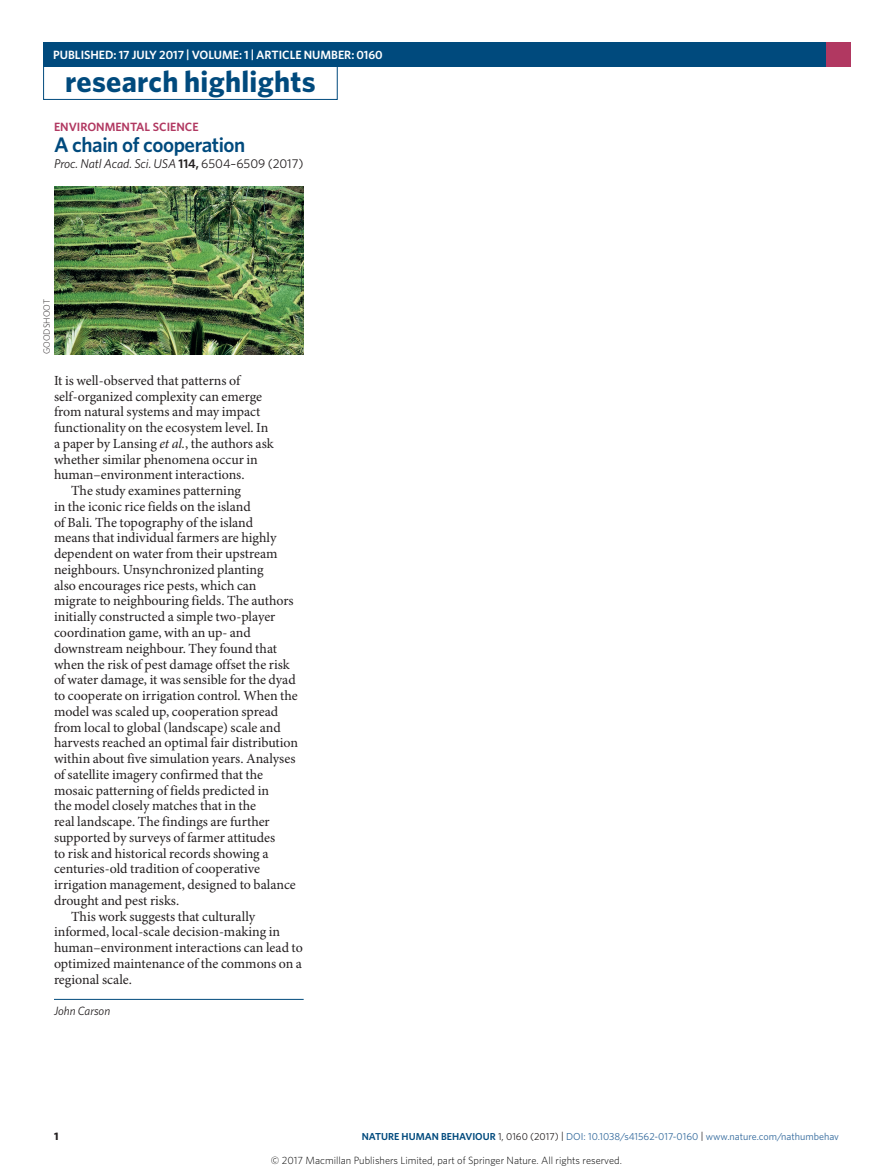
<style>
.page{position:relative;width:893px;height:1174px;background:#fff}
.page>*{position:absolute;margin:0;border:0;box-sizing:border-box;transform-origin:0 0}
.t1{font:700 30px "Whitney";letter-spacing:.01em;color:#004a7d}
.Title{font:600 21px "Whitney";letter-spacing:-.02em;color:#004a7d}
.Body_text{font:13.95px/15.8px "Minion Pro";color:#231f20}
.Body_first{font:13.95px/15.8px "Minion Pro";color:#231f20}
.Journal_DOI_ref{font:italic 12.75px "Whitney";color:#231f20}
.t2{font:600 12px "Whitney";color:#fff}
.Subject{font:600 12px "Whitney";color:#b13861}
.Author_information{font:italic 12px "Whitney";color:#231f20}
.t3{font:700 10.8px "Whitney";color:#231f20}
.t4{font:300 10.5px "Whitney";color:#000}
.t5{font:10.2px "Whitney";color:#2f679b}
.Picture_credit{font:300 9px "Whitney";color:#231f20}
.s1{font-weight:600;font-style:normal}
.s2{font-style:normal}
.s3{font-style:italic}
.s4{font-weight:600;color:#004a7d}
.s5{color:#231f20}
</style>
<div class="page">
<div style="left:43px;top:66px;width:295px;height:34px;border:1px solid #004a7d"></div>
<div style="left:43px;top:43px;width:806px;height:24px;background:#004a7d"></div>
<div style="left:826px;top:43px;width:24px;height:24px;background:#b13861"></div>
<hr style="left:54px;top:999px;width:250px;height:1px;background:#004a7d">
<img style="left:54px;top:187px;width:250px;height:167px">
<p class="t2" style="left:53px;top:47px;width:331px">PUBLISHED: 17 JULY 2017 | VOLUME: 1 | ARTICLE NUMBER: 0160</p>
<h1 class="t1" style="left:65px;top:61px;width:252px">research highlights</h1>
<p class="Subject" style="left:54px;top:119px;width:146px">ENVIRONMENTAL SCIENCE</p>
<p class="Title" style="left:54px;top:131px;width:193px">A chain of cooperation</p>
<p class="Journal_DOI_ref" style="left:54px;top:155px;width:251px">Proc. Natl Acad. Sci. USA <span class="s1">114,</span> <span class="s2">6504–6509 (2017)</span></p>
<p class="Picture_credit" style="left:41px;top:354px;width:56px;rotate:-90deg">GOODSHOOT</p>
<p class="Body_first" style="left:54px;top:373px;width:221px">It is well-observed that patterns of self-organized complexity can emerge from natural systems and may impact functionality on the ecosystem level. In a paper by Lansing <span class="s3">et al.</span>, the authors ask whether similar phenomena occur in human–environment interactions.</p>
<p class="Body_text" style="left:54px;top:483px;width:246px;text-indent:17px">The study examines patterning<br>in the iconic rice fields on the island<br>of Bali. The topography of the island<br>means that individual farmers are highly dependent on water from their upstream neighbours. Unsynchronized planting<br>also encourages rice pests, which can migrate to neighbouring fields. The authors initially constructed a simple two-player coordination game, with an up- and downstream neighbour. They found that when the risk of pest damage offset the risk of water damage, it was sensible for the dyad to cooperate on irrigation control. When the model was scaled up, cooperation spread from local to global (landscape) scale and harvests reached an optimal fair distribution within about five simulation years. Analyses of satellite imagery confirmed that the mosaic patterning of fields predicted in<br>the model closely matches that in the<br>real landscape. The findings are further supported by surveys of farmer attitudes<br>to risk and historical records showing a centuries-old tradition of cooperative irrigation management, designed to balance drought and pest risks.</p>
<p class="Body_text" style="left:54px;top:908px;width:250px;text-indent:17px">This work suggests that culturally informed, local-scale decision-making in human–environment interactions can lead to optimized maintenance of the commons on a regional scale.</p>
<p class="Author_information" style="left:54px;top:1003px;width:58px">John Carson</p>
<p class="t3" style="left:54px;top:1129px;width:6px">1</p>
<p class="t5" style="left:362px;top:1129px;width:479px"><span class="s4">NATURE HUMAN BEHAVIOUR</span> <span class="s5">1, 0160 (2017) |</span> DOI: 10.1038/s41562-017-0160 <span class="s5">|</span> www.nature.com/nathumbehav</p>
<p class="t4" style="left:271px;top:1153px;width:352px">© 2017 Macmillan Publishers Limited, part of Springer Nature. All rights reserved.</p>
</div>
